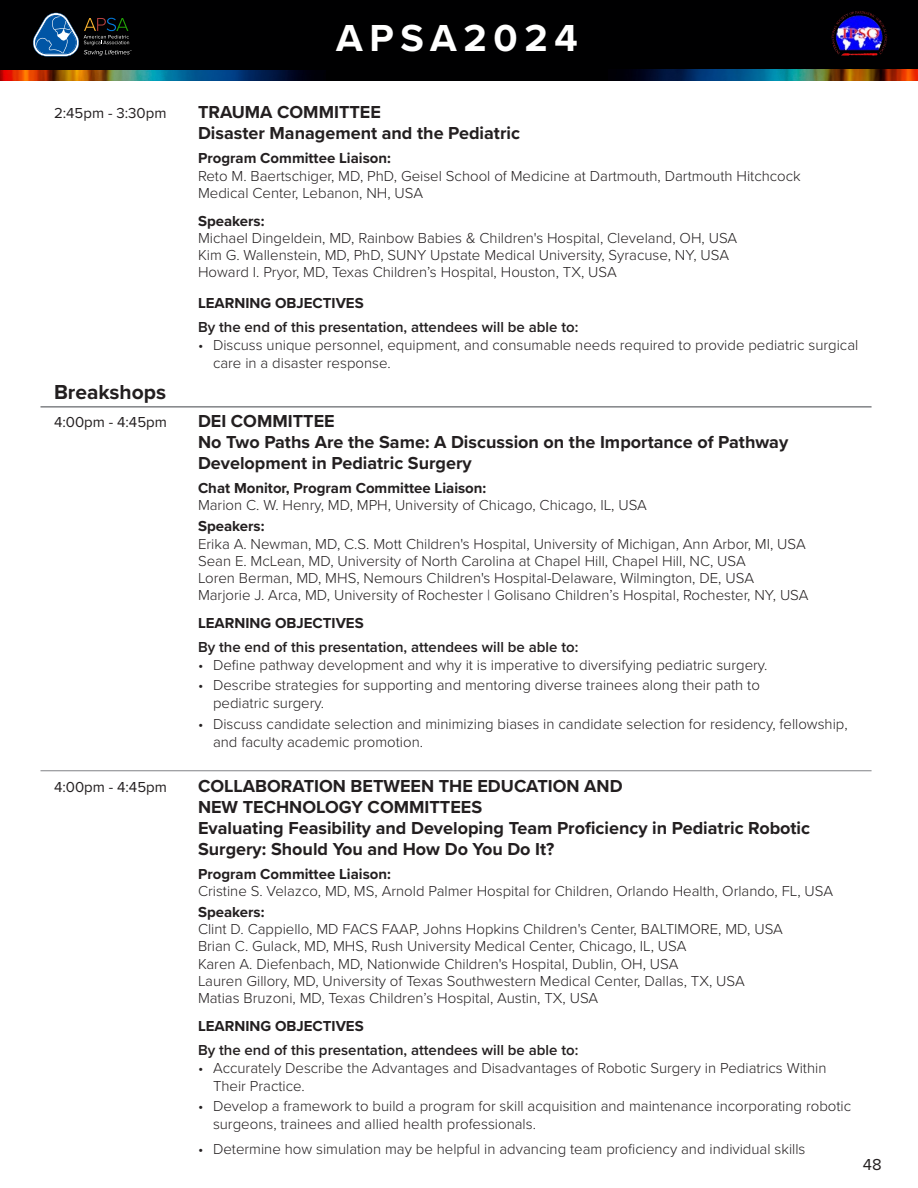
<style>
.page{position:relative;width:918px;height:1188px;background:#fff}
.page>*{position:absolute;margin:0;border:0;box-sizing:border-box;transform-origin:0 0}
.t1{font:700 39px "Proxima Nova";letter-spacing:.17em;color:#fff}
.t2{font:700 21px "Proxima Nova";color:#231f20}
.t3{font:700 18px/21px "Proxima Nova";color:#231f20}
.t4{font:16.5px "Proxima Nova";color:#231f20}
.t5{font:300 15px/17.2px "Proxima Nova";color:#231f20}
.t6{font:600 15px "Proxima Nova";color:#231f20}
.t7{font:700 15px "Proxima Nova";color:#231f20}
.t8{font:15px "Proxima Nova";color:#231f20}
.s1{font-weight:700}
</style>
<div class="page">
<div style="left:0;top:0;width:918px;height:81px;background:#000001"></div>
<img style="left:0;top:70px;width:312px;height:11px">
<img style="left:625px;top:69px;width:293px;height:12px">
<svg style="left:33px;top:13px;width:99px;height:43px"></svg>
<img style="left:831px;top:11px;width:56px;height:45px">
<hr style="left:40px;top:406px;width:832px;height:2px;background:#808285">
<hr style="left:40px;top:771px;width:832px;height:1px;background:#808285">
<p class="t1" style="left:336px;top:9px;width:243px">APSA2024</p>
<p class="t8" style="left:54px;top:102px;width:114px">2:45pm - 3:30pm</p>
<p class="t3" style="left:198px;top:101px;width:324px">TRAUMA COMMITTEE<br>Disaster Management and the Pediatric</p>
<p class="t5" style="left:198px;top:149px;width:604px"><span class="s1">Program Committee Liaison:<br></span>Reto M. Baertschiger, MD, PhD, Geisel School of Medicine at Dartmouth, Dartmouth Hitchcock<br>Medical Center, Lebanon, NH, USA</p>
<p class="t5" style="left:198px;top:211px;width:541px"><span class="s1">Speakers:<br></span>Michael Dingeldein, MD, Rainbow Babies &amp; Children's Hospital, Cleveland, OH, USA Kim G. Wallenstein, MD, PhD, SUNY Upstate Medical University, Syracuse, NY, USA Howard I. Pryor, MD, Texas Children’s Hospital, Houston, TX, USA</p>
<p class="t7" style="left:198px;top:292px;width:167px">LEARNING OBJECTIVES</p>
<p class="t6" style="left:198px;top:316px;width:382px">By the end of this presentation, attendees will be able to:</p>
<p class="t5" style="left:213px;top:335px;width:647px;line-height:18px;text-indent:-15px">• Discuss unique personnel, equipment, and consumable needs required to provide pediatric surgical care in a disaster response.</p>
<p class="t2" style="left:54px;top:377px;width:114px">Breakshops</p>
<p class="t8" style="left:54px;top:411px;width:114px">4:00pm - 4:45pm</p>
<p class="t3" style="left:198px;top:410px;width:592px">DEI COMMITTEE<br>No Two Paths Are the Same: A Discussion on the Importance of Pathway<br>Development in Pediatric Surgery</p>
<p class="t5" style="left:198px;top:479px;width:451px"><span class="s1">Chat Monitor, Program Committee Liaison:<br></span>Marion C. W. Henry, MD, MPH, University of Chicago, Chicago, IL, USA</p>
<p class="t5" style="left:198px;top:517px;width:612px"><span class="s1">Speakers:<br></span>Erika A. Newman, MD, C.S. Mott Children's Hospital, University of Michigan, Ann Arbor, MI, USA Sean E. McLean, MD, University of North Carolina at Chapel Hill, Chapel Hill, NC, USA<br>Loren Berman, MD, MHS, Nemours Children's Hospital-Delaware, Wilmington, DE, USA Marjorie J. Arca, MD, University of Rochester | Golisano Children’s Hospital, Rochester, NY, USA</p>
<p class="t7" style="left:198px;top:612px;width:167px">LEARNING OBJECTIVES</p>
<p class="t6" style="left:198px;top:636px;width:382px">By the end of this presentation, attendees will be able to:</p>
<p class="t5" style="left:198px;top:656px;width:571px">• Define pathway development and why it is imperative to diversifying pediatric surgery.</p>
<p class="t5" style="left:213px;top:676px;width:548px;line-height:18px;text-indent:-15px">• Describe strategies for supporting and mentoring diverse trainees along their path to pediatric surgery.</p>
<p class="t5" style="left:213px;top:714px;width:636px;line-height:18px;text-indent:-15px">• Discuss candidate selection and minimizing biases in candidate selection for residency, fellowship, and faculty academic promotion.</p>
<p class="t8" style="left:54px;top:775px;width:114px">4:00pm - 4:45pm</p>
<p class="t3" style="left:198px;top:775px;width:614px">COLLABORATION BETWEEN THE EDUCATION AND<br>NEW TECHNOLOGY COMMITTEES<br>Evaluating Feasibility and Developing Team Proficiency in Pediatric Robotic Surgery: Should You and How Do You Do It?</p>
<p class="t5" style="left:198px;top:864px;width:637px"><span class="s1">Program Committee Liaison:<br></span>Cristine S. Velazco, MD, MS, Arnold Palmer Hospital for Children, Orlando Health, Orlando, FL, USA</p>
<p class="t5" style="left:198px;top:902px;width:586px"><span class="s1">Speakers:<br></span>Clint D. Cappiello, MD FACS FAAP, Johns Hopkins Children's Center, BALTIMORE, MD, USA Brian C. Gulack, MD, MHS, Rush University Medical Center, Chicago, IL, USA<br>Karen A. Diefenbach, MD, Nationwide Children's Hospital, Dublin, OH, USA<br>Lauren Gillory, MD, University of Texas Southwestern Medical Center, Dallas, TX, USA Matias Bruzoni, MD, Texas Children’s Hospital, Austin, TX, USA</p>
<p class="t7" style="left:198px;top:1015px;width:167px">LEARNING OBJECTIVES</p>
<p class="t6" style="left:198px;top:1039px;width:382px">By the end of this presentation, attendees will be able to:</p>
<p class="t5" style="left:213px;top:1058px;width:615px;line-height:18px;text-indent:-15px">• Accurately Describe the Advantages and Disadvantages of Robotic Surgery in Pediatrics Within<br>Their Practice.</p>
<p class="t5" style="left:213px;top:1096px;width:640px;line-height:18px;text-indent:-15px">• Develop a framework to build a program for skill acquisition and maintenance incorporating robotic surgeons, trainees and allied health professionals.</p>
<p class="t5" style="left:198px;top:1139px;width:609px">• Determine how simulation may be helpful in advancing team proficiency and individual skills</p>
<p class="t4" style="left:863px;top:1152px;width:20px">48</p>
</div>
